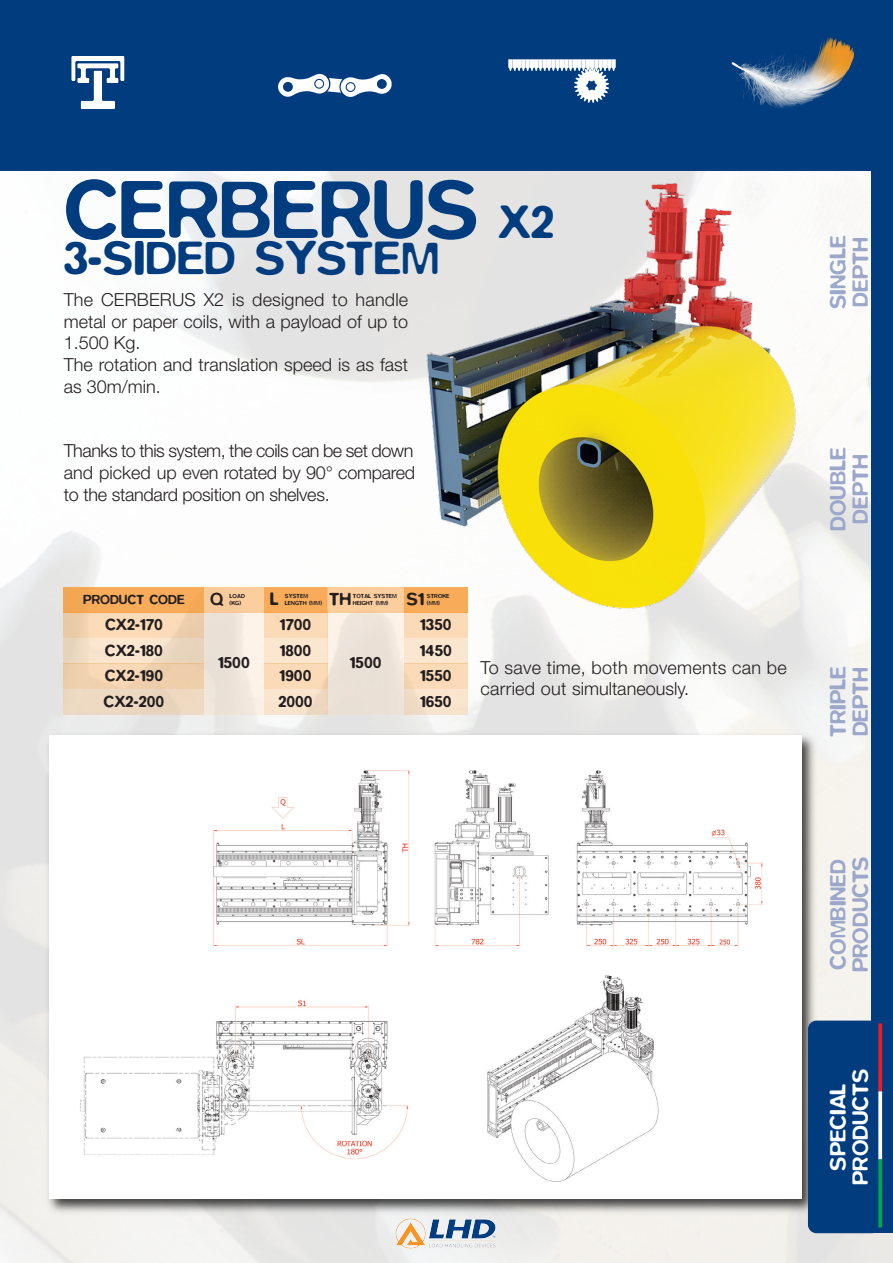
<style>
.page{position:relative;width:893px;height:1263px;background:#fff}
.page>*{position:absolute;margin:0;border:0;box-sizing:border-box;transform-origin:0 0}
.t1{font:500 84px "Blur";color:#013c7f}
.t2{font:500 48px "Blur";color:#013c7f}
.t3{font:500 22.5px "Blur";color:#9ba7cb}
.t4{font:500 22.5px "Blur";color:#fff}
.t5{font:300 18px/21.6px "Helvetica Neue";color:#231f20;text-align:justify}
.t6{font:500 18px "Blur";color:#231f20}
.t7{font:500 16.5px "Blur";color:#231f20}
.t8{font:500 13.5px "Blur";color:#231f20}
.t9{font:500 6px/7.2px "Blur";color:#231f20}
.s1{font-size:48px}
</style>
<div class="page">
<img style="left:0;top:170px;width:893px;height:1093px">
<img style="left:408px;top:179px;width:421px;height:441px">
<div style="left:0;top:0;width:893px;height:170px;background:#013c7f"></div>
<img style="left:42px;top:729px;width:779px;height:489px">
<img style="left:53px;top:736px;width:743px;height:461px">
<img style="left:404px;top:1244px;width:21px;height:4px">
<img style="left:71px;top:56px;width:54px;height:25px">
<svg style="left:278px;top:74px;width:114px;height:23px"></svg>
<div style="left:347px;top:83px;width:7px;height:8px;background:#fff;border-radius:50%"></div>
<div style="left:315px;top:80px;width:8px;height:8px;background:#fff;border-radius:50%"></div>
<svg style="left:508px;top:59px;width:108px;height:44px"></svg>
<img style="left:731px;top:36px;width:124px;height:72px">
<div style="left:808px;top:1020px;width:72px;height:213px;background:#013c7f;border-radius:9px"></div>
<div style="left:872px;top:145px;width:21px;height:1088px;background:#013c7f"></div>
<svg style="left:878px;top:1023px;width:4px;height:68px"></svg>
<svg style="left:878px;top:1091px;width:4px;height:68px"></svg>
<svg style="left:878px;top:1159px;width:4px;height:68px"></svg>
<div style="left:204px;top:612px;width:60px;height:102px;background:#fdd2a5;opacity:.22"></div>
<div style="left:327px;top:612px;width:77px;height:102px;background:#fdd2a5;opacity:.22"></div>
<div style="left:404px;top:612px;width:64px;height:26px;background:#fbdab7"></div>
<div style="left:404px;top:638px;width:64px;height:25px;background:#fbe6cf"></div>
<div style="left:404px;top:663px;width:64px;height:26px;background:#fadab7"></div>
<div style="left:404px;top:689px;width:64px;height:25px;background:#fae4cd"></div>
<div style="left:204px;top:587px;width:60px;height:25px;background:#f9cb9b"></div>
<div style="left:264px;top:587px;width:63px;height:25px;background:#f8ac59"></div>
<div style="left:327px;top:587px;width:77px;height:25px;background:#fcce9e"></div>
<div style="left:64px;top:587px;width:140px;height:25px;background:#f8ac59"></div>
<div style="left:404px;top:587px;width:64px;height:25px;background:#f8ac59"></div>
<div style="left:264px;top:612px;width:63px;height:26px;background:#fbdbb7"></div>
<div style="left:264px;top:638px;width:63px;height:25px;background:#fbe6cf"></div>
<div style="left:264px;top:663px;width:63px;height:26px;background:#fbdab7"></div>
<div style="left:264px;top:689px;width:63px;height:25px;background:#f79325;opacity:.21"></div>
<div style="left:64px;top:612px;width:140px;height:26px;background:#f79325;opacity:.32"></div>
<div style="left:64px;top:638px;width:140px;height:25px;background:#f79325;opacity:.21"></div>
<div style="left:64px;top:663px;width:140px;height:26px;background:#efcfad"></div>
<div style="left:64px;top:689px;width:140px;height:25px;background:#edd9c1"></div>
<p class="t1" style="left:64px;top:180px;width:492px">CERBERUS <span class="s1">X2</span></p>
<p class="t2" style="left:64px;top:241px;width:377px">3-SIDED SYSTEM</p>
<p class="t5" style="left:64px;top:291px;width:346px">The CERBERUS X2 is designed to handle metal or paper coils, with a payload of up to 1.500 Kg.</p>
<p class="t5" style="left:64px;top:356px;width:346px">The rotation and translation speed is as fast as 30m/min.</p>
<p class="t5" style="left:64px;top:442px;width:353px">Thanks to this system, the coils can be set down and picked up even rotated by 90° compared to the standard position on shelves.</p>
<p class="t8" style="left:83px;top:594px;width:103px">PRODUCT CODE</p>
<p class="t6" style="left:270px;top:593px;width:11px">L</p>
<p class="t6" style="left:329px;top:593px;width:24px">TH</p>
<p class="t9" style="left:353px;top:600px;width:37px">HEIGHT (MM)</p>
<p class="t6" style="left:210px;top:593px;width:15px">Q</p>
<p class="t9" style="left:230px;top:600px;width:13px">(KG)</p>
<p class="t9" style="left:285px;top:593px;width:39px">SYSTEM<br>LENGTH (MM)</p>
<p class="t9" style="left:353px;top:593px;width:45px">TOTAL SYSTEM</p>
<p class="t9" style="left:230px;top:593px;width:17px">LOAD</p>
<p class="t6" style="left:407px;top:593px;width:19px">S1</p>
<p class="t9" style="left:427px;top:600px;width:14px">(MM)</p>
<p class="t9" style="left:427px;top:593px;width:24px">STROKE</p>
<p class="t7" style="left:105px;top:619px;width:59px">CX2-170</p>
<p class="t7" style="left:105px;top:644px;width:60px">CX2-180</p>
<p class="t7" style="left:105px;top:670px;width:60px">CX2-190</p>
<p class="t7" style="left:104px;top:695px;width:62px">CX2-200</p>
<p class="t7" style="left:280px;top:619px;width:33px">1700</p>
<p class="t7" style="left:280px;top:644px;width:33px">1800</p>
<p class="t7" style="left:280px;top:670px;width:33px">1900</p>
<p class="t7" style="left:278px;top:695px;width:36px">2000</p>
<p class="t7" style="left:218px;top:657px;width:33px">1500</p>
<p class="t7" style="left:350px;top:657px;width:33px">1500</p>
<p class="t7" style="left:420px;top:619px;width:33px">1350</p>
<p class="t7" style="left:420px;top:644px;width:34px">1450</p>
<p class="t7" style="left:420px;top:670px;width:33px">1550</p>
<p class="t7" style="left:420px;top:695px;width:33px">1650</p>
<p class="t5" style="left:480px;top:658px;width:308px">To save time, both movements can be carried out simultaneously.</p>
<p class="t3" style="left:830px;top:309px;width:75px;rotate:-90deg">SINGLE</p>
<p class="t3" style="left:853px;top:307px;width:71px;rotate:-90deg">DEPTH</p>
<p class="t3" style="left:830px;top:531px;width:85px;rotate:-90deg">DOUBLE</p>
<p class="t3" style="left:853px;top:524px;width:71px;rotate:-90deg">DEPTH</p>
<p class="t3" style="left:830px;top:737px;width:73px;rotate:-90deg">TRIPLE</p>
<p class="t3" style="left:853px;top:736px;width:71px;rotate:-90deg">DEPTH</p>
<p class="t3" style="left:830px;top:969px;width:112px;rotate:-90deg">COMBINED</p>
<p class="t3" style="left:853px;top:972px;width:117px;rotate:-90deg">PRODUCTS</p>
<p class="t4" style="left:853px;top:1185px;width:117px;rotate:-90deg">PRODUCTS</p>
<p class="t4" style="left:830px;top:1170px;width:89px;rotate:-90deg">SPECIAL</p>
</div>
